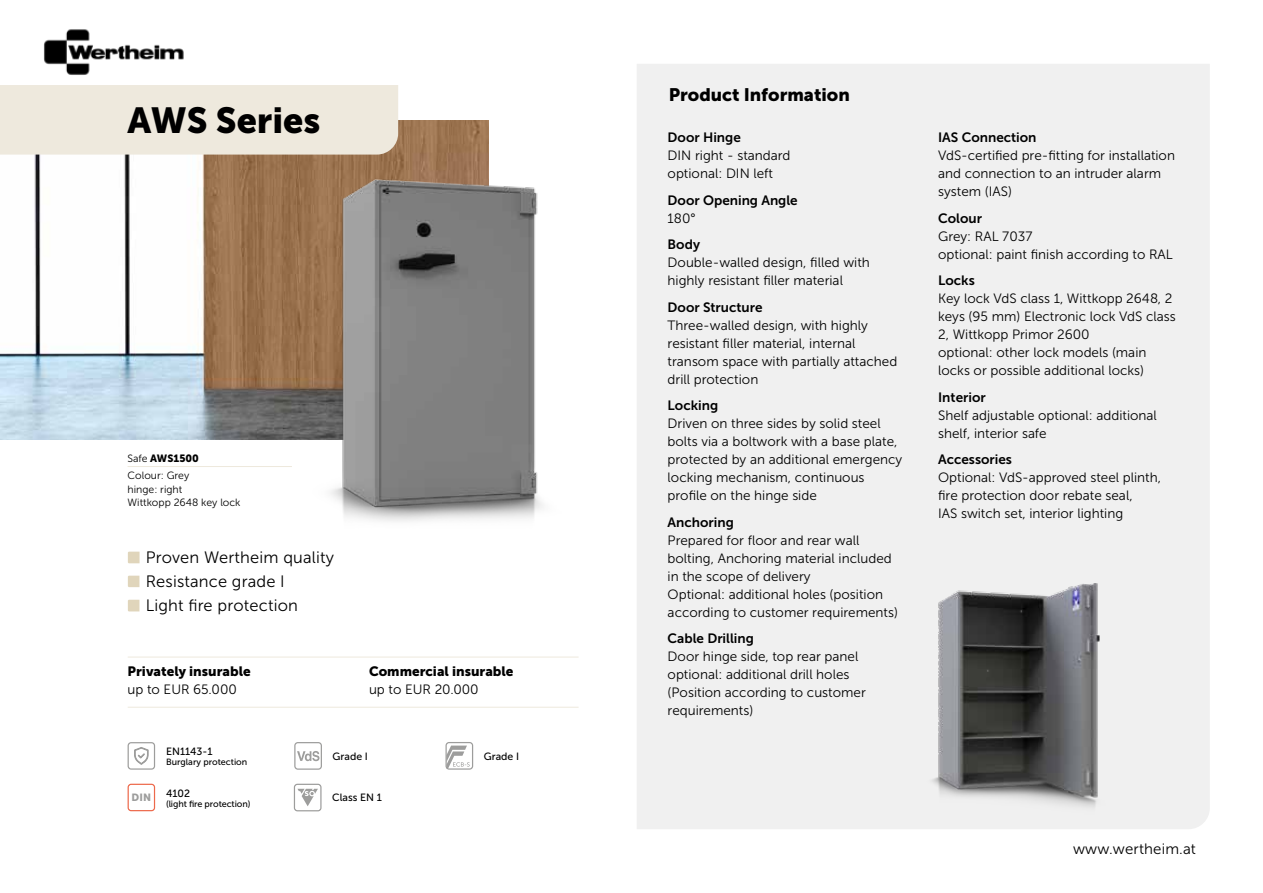
<style>
.page{position:relative;width:1263px;height:893px;background:#fff}
.page>*{position:absolute;margin:0;border:0;box-sizing:border-box;transform-origin:0 0}
.t1{font:36px "Museo Sans 900";color:#000}
.t2{font:18px "Museo Sans 900";color:#000}
.t3{font:16.5px/24px "Museo Sans 300";letter-spacing:.01em;color:#000}
.t4{font:15px "Museo Sans 300";letter-spacing:.01em;color:#000}
.t5{font:13.5px/18px "Museo Sans 300";color:#000}
.t6{font:13.5px "Museo Sans 700";color:#000}
.t7{font:13.5px "Museo Sans 900";color:#000}
.t8{font:10.5px/13.5px "Museo Sans 300";color:#000}
.t9{font:10.5px "Museo Sans 500";color:#000}
.t10{font:10.5px "Museo Sans 900";color:#000}
.t11{font:10.35px "Museo Sans 900";color:#9d9d9c}
.t12{font:9px "Museo Sans 500";color:#000}
.s1{font-family:"Museo Sans 300"}
</style>
<div class="page">
<img style="left:0;top:120px;width:488px;height:320px">
<div style="left:0;top:85px;width:398px;height:70px;background:#eee9dd"></div>
<svg style="left:294px;top:784px;width:28px;height:27px"></svg>
<svg style="left:128px;top:742px;width:27px;height:28px"></svg>
<hr style="left:128px;top:657px;width:451px;height:1px;background:#eee9dd">
<hr style="left:128px;top:707px;width:451px;height:1px;background:#eee9dd">
<svg style="left:294px;top:742px;width:28px;height:28px"></svg>
<svg style="left:445px;top:742px;width:28px;height:28px"></svg>
<hr style="left:128px;top:466px;width:164px;height:1px;background:#eee9dd">
<div style="left:637px;top:64px;width:573px;height:765px;background:#f0f0f0"></div>
<img style="left:891px;top:582px;width:251px;height:232px">
<svg style="left:128px;top:784px;width:27px;height:27px"></svg>
<img style="left:244px;top:169px;width:395px;height:365px">
<svg style="left:128px;top:552px;width:12px;height:11px"></svg>
<svg style="left:128px;top:576px;width:11px;height:11px"></svg>
<svg style="left:128px;top:600px;width:11px;height:11px"></svg>
<img style="left:44px;top:29px;width:140px;height:46px">
<h1 class="t1" style="left:128px;top:100px;width:194px">AWS Series</h1>
<p class="t10" style="left:128px;top:452px;width:73px"><span class="s1">Safe</span> AWS1500</p>
<p class="t8" style="left:128px;top:469px;width:114px">Colour: Grey<br>hinge: right<br>Wittkopp 2648 key lock</p>
<p class="t3" style="left:146px;top:546px;width:190px">Proven Wertheim quality<br>Resistance grade I<br>Light fire protection</p>
<p class="t7" style="left:128px;top:664px;width:125px">Privately insurable</p>
<p class="t5" style="left:128px;top:681px;width:111px">up to EUR 65.000</p>
<p class="t7" style="left:369px;top:664px;width:146px">Commercial insurable</p>
<p class="t5" style="left:369px;top:681px;width:111px">up to EUR 20.000</p>
<p class="t11" style="left:132px;top:792px;width:21px">DIN</p>
<p class="t9" style="left:166px;top:745px;width:48px">EN1143-1</p>
<p class="t12" style="left:166px;top:757px;width:83px">Burglary protection</p>
<p class="t9" style="left:166px;top:787px;width:26px">4102</p>
<p class="t12" style="left:166px;top:799px;width:86px">(light fire protection)</p>
<p class="t9" style="left:333px;top:750px;width:37px">Grade I</p>
<p class="t9" style="left:484px;top:750px;width:37px">Grade I</p>
<p class="t9" style="left:332px;top:792px;width:51px">Class EN 1</p>
<h2 class="t2" style="left:669px;top:85px;width:182px">Product Information</h2>
<p class="t6" style="left:668px;top:130px;width:75px">Door Hinge</p>
<p class="t5" style="left:668px;top:147px;width:124px">DIN right - standard optional: DIN left</p>
<p class="t6" style="left:668px;top:193px;width:132px">Door Opening Angle</p>
<p class="t5" style="left:668px;top:209px;width:29px">180°</p>
<p class="t6" style="left:668px;top:237px;width:34px">Body</p>
<p class="t5" style="left:668px;top:254px;width:204px">Double-walled design, filled with highly resistant filler material</p>
<p class="t6" style="left:668px;top:300px;width:96px">Door Structure</p>
<p class="t5" style="left:668px;top:316px;width:231px">Three-walled design, with highly resistant filler material, internal transom space with partially attached drill protection</p>
<p class="t6" style="left:668px;top:398px;width:52px">Locking</p>
<p class="t5" style="left:668px;top:415px;width:236px">Driven on three sides by solid steel bolts via a boltwork with a base plate, protected by an additional emergency locking mechanism, continuous profile on the hinge side</p>
<p class="t6" style="left:668px;top:515px;width:68px">Anchoring</p>
<p class="t5" style="left:668px;top:531px;width:232px">Prepared for floor and rear wall bolting, Anchoring material included in the scope of delivery<br>Optional: additional holes (position according to customer requirements)</p>
<p class="t6" style="left:668px;top:631px;width:88px">Cable Drilling</p>
<p class="t5" style="left:668px;top:648px;width:200px">Door hinge side, top rear panel optional: additional drill holes (Position according to customer requirements)</p>
<p class="t6" style="left:938px;top:130px;width:100px">IAS Connection</p>
<p class="t5" style="left:938px;top:147px;width:238px">VdS-certified pre-fitting for installation and connection to an intruder alarm system (IAS)</p>
<p class="t6" style="left:938px;top:211px;width:45px">Colour</p>
<p class="t5" style="left:938px;top:227px;width:236px">Grey: RAL 7037<br>optional: paint finish according to RAL</p>
<p class="t6" style="left:938px;top:273px;width:38px">Locks</p>
<p class="t5" style="left:938px;top:290px;width:239px">Key lock VdS class 1, Wittkopp 2648, 2 keys (95 mm) Electronic lock VdS class 2, Wittkopp Primor 2600<br>optional: other lock models (main locks or possible additional locks)</p>
<p class="t6" style="left:938px;top:390px;width:49px">Interior</p>
<p class="t5" style="left:938px;top:406px;width:220px">Shelf adjustable optional: additional shelf, interior safe</p>
<p class="t6" style="left:938px;top:452px;width:75px">Accessories</p>
<p class="t5" style="left:938px;top:469px;width:224px">Optional: VdS-approved steel plinth, fire protection door rebate seal,<br>IAS switch set, interior lighting</p>
<p class="t4" style="left:1073px;top:841px;width:124px">www.wertheim.at</p>
</div>
